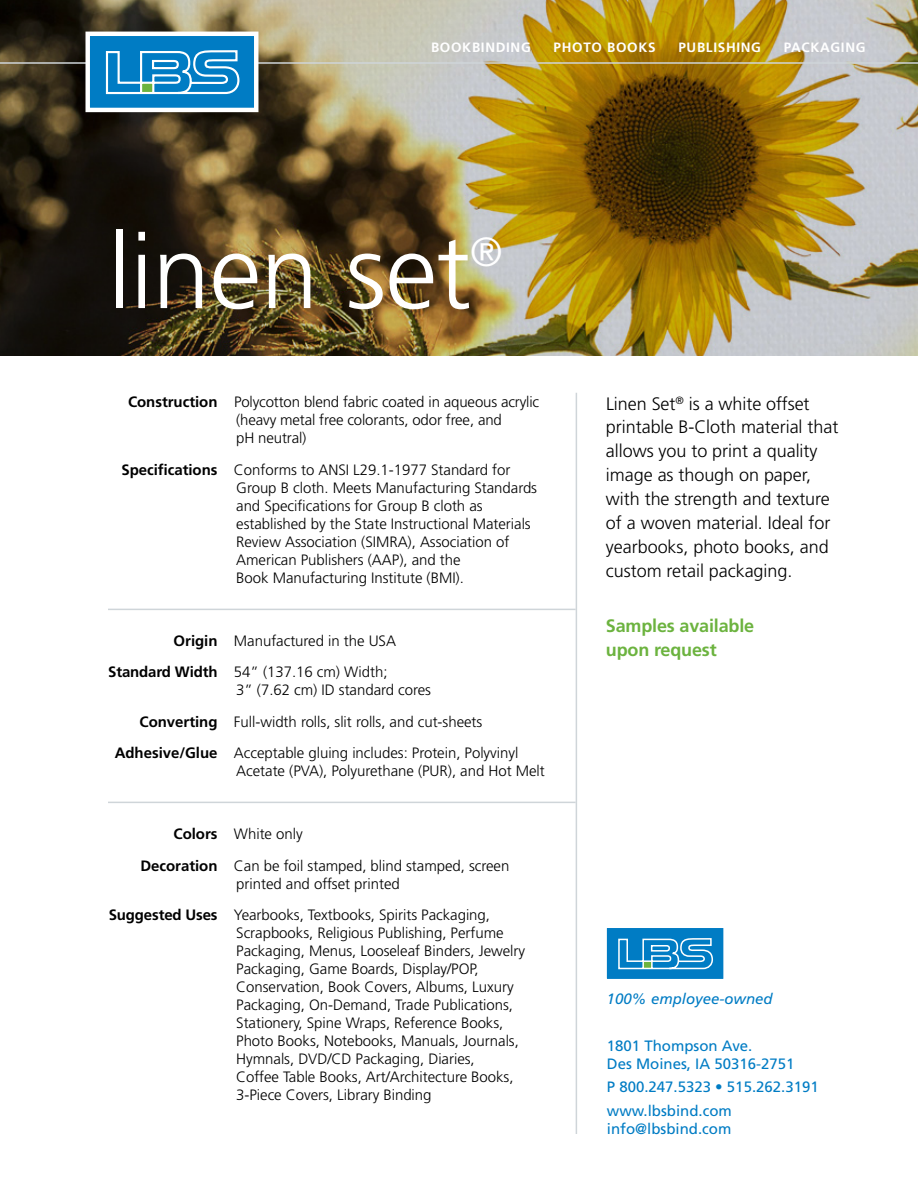
<style>
.page{position:relative;width:918px;height:1188px;background:#fff}
.page>*{position:absolute;margin:0;border:0;box-sizing:border-box;transform-origin:0 0}
.t1{font:300 104.55px "Frutiger LT Std";letter-spacing:-.01em;color:#fff}
.t2{font:300 40.65px "Frutiger LT Std";color:#fff}
.t3{font:300 18px/24px "Frutiger LT Std";letter-spacing:-.005em;color:#000}
.t4{font:700 18px/24px "Frutiger LT Std";letter-spacing:-.01em;color:#6cb33f}
.t5{font:300 15px/18px "Frutiger LT Std";letter-spacing:-.005em;color:#000}
.t6{font:15px/18px "Frutiger LT Std";color:#007cc4}
.t7{font:italic 15px "Frutiger LT Std";color:#007cc4}
.t8{font:700 13.5px "Frutiger LT Std";letter-spacing:.05em;color:#fff}
.s1{font-weight:700}
</style>
<div class="page">
<img style="left:0;top:0;width:918px;height:356px">
<hr style="left:0;top:62px;width:918px;height:2px;background:#cfd5d9">
<hr style="left:576px;top:393px;width:1px;height:741px;background:#cfd5d9">
<svg style="left:83px;top:29px;width:178px;height:85px"></svg>
<hr style="left:108px;top:802px;width:468px;height:1px;background:#cfd5d9">
<hr style="left:108px;top:609px;width:468px;height:1px;background:#cfd5d9">
<svg style="left:606px;top:928px;width:118px;height:51px;background:#268fcb"></svg>
<p class="t8" style="left:431px;top:40px;width:101px">BOOKBINDING</p>
<p class="t8" style="left:554px;top:40px;width:104px">PHOTO BOOKS</p>
<p class="t8" style="left:678px;top:40px;width:84px">PUBLISHING</p>
<p class="t8" style="left:784px;top:40px;width:83px">PACKAGING</p>
<h1 class="t1" style="left:108px;top:213px;width:365px">linen set</h1>
<h2 class="t2" style="left:470px;top:229px;width:34px">®</h2>
<p class="t5" style="left:236px;top:393px;width:305px;text-indent:-108px"><span class="s1">Construction</span> Polycotton blend fabric coated in aqueous acrylic (heavy metal free colorants, odor free, and<br>pH neutral)</p>
<p class="t5" style="left:236px;top:461px;width:302px;text-indent:-115px"><span class="s1">Specifications</span> Conforms to ANSI L29.1-1977 Standard for Group B cloth. Meets Manufacturing Standards and Specifications for Group B cloth as established by the State Instructional Materials Review Association (SIMRA), Association of American Publishers (AAP), and the<br>Book Manufacturing Institute (BMI).</p>
<p class="t5" style="left:108px;top:625px;width:289px;line-height:31.5px;text-indent:65px"><span class="s1">Origin</span> Manufactured in the USA<br><span class="s1">Standard Width</span> 54” (137.16 cm) Width;</p>
<p class="t5" style="left:236px;top:681px;width:196px">3” (7.62 cm) ID standard cores</p>
<p class="t5" style="left:140px;top:713px;width:344px"><span class="s1">Converting</span> Full-width rolls, slit rolls, and cut-sheets</p>
<p class="t5" style="left:115px;top:744px;width:405px"><span class="s1">Adhesive/Glue</span> Acceptable gluing includes: Protein, Polyvinyl</p>
<p class="t5" style="left:236px;top:762px;width:310px">Acetate (PVA), Polyurethane (PUR), and Hot Melt</p>
<p class="t5" style="left:140px;top:819px;width:370px;line-height:31.5px;text-indent:33px"><span class="s1">Colors</span> White only<br><span class="s1">Decoration</span> Can be foil stamped, blind stamped, screen</p>
<p class="t5" style="left:109px;top:868px;width:383px;line-height:31.5px;text-indent:127px">printed and offset printed<br><span class="s1">Suggested Uses</span> Yearbooks, Textbooks, Spirits Packaging,</p>
<p class="t5" style="left:236px;top:924px;width:290px">Scrapbooks, Religious Publishing, Perfume Packaging, Menus, Looseleaf Binders, Jewelry Packaging, Game Boards, Display/POP, Conservation, Book Covers, Albums, Luxury Packaging, On-Demand, Trade Publications, Stationery, Spine Wraps, Reference Books, Photo Books, Notebooks, Manuals, Journals, Hymnals, DVD/CD Packaging, Diaries,<br>Coffee Table Books, Art/Architecture Books, 3-Piece Covers, Library Binding</p>
<p class="t3" style="left:606px;top:392px;width:234px">Linen Set<sup>®</sup> is a white offset printable B-Cloth material that allows you to print a quality image as though on paper, with the strength and texture of a woven material. Ideal for yearbooks, photo books, and custom retail packaging.</p>
<p class="t4" style="left:606px;top:614px;width:150px">Samples available upon request</p>
<p class="t7" style="left:607px;top:990px;width:167px">100% employee-owned</p>
<p class="t6" style="left:607px;top:1037px;width:189px">1801 Thompson Ave.<br>Des Moines, IA 50316-2751</p>
<p class="t6" style="left:607px;top:1075px;width:213px;line-height:23.7px">P 800.247.5323 • 515.262.3191 www.lbsbind.com</p>
<p class="t6" style="left:607px;top:1120px;width:126px">info@lbsbind.com</p>
</div>
